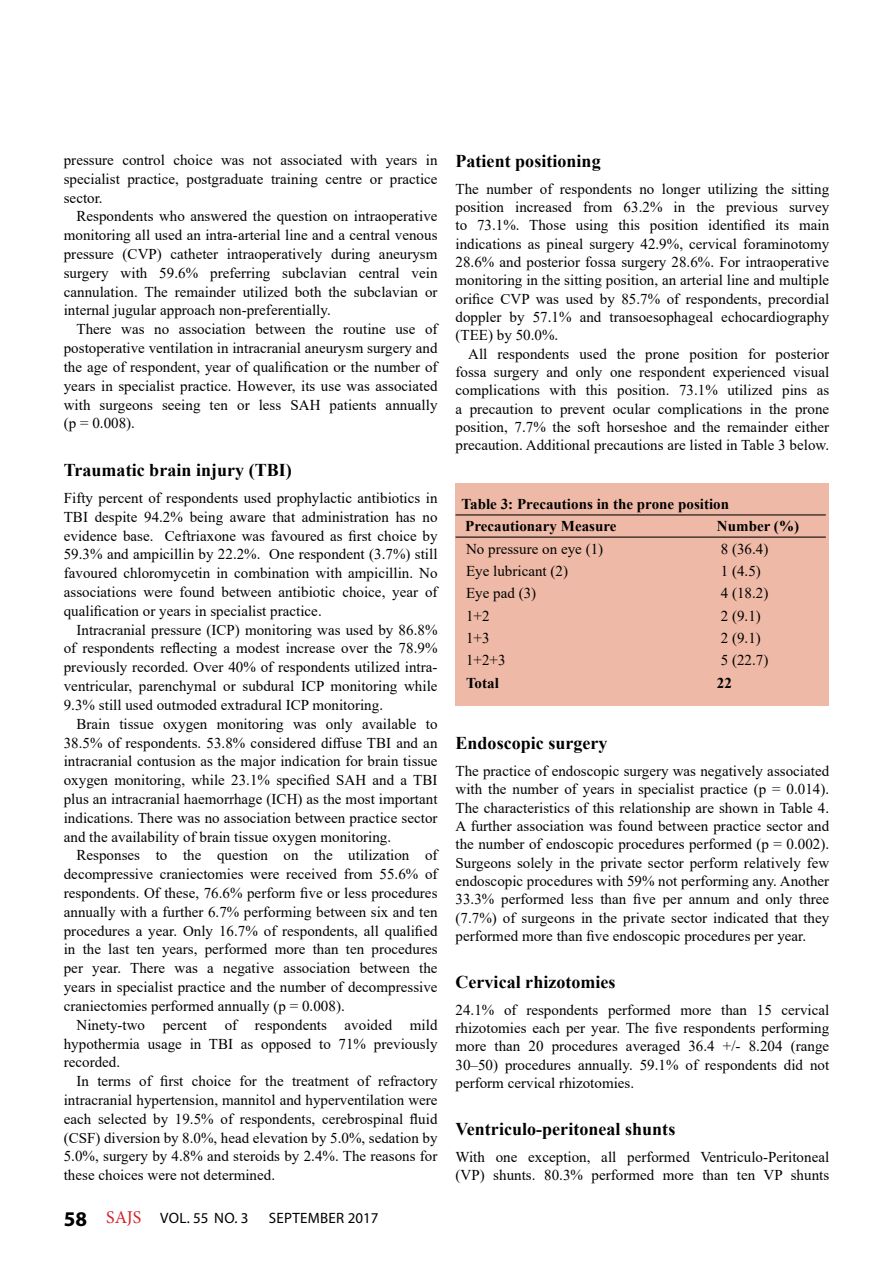
<style>
.page{position:relative;width:893px;height:1263px;background:#fff}
.page>*{position:absolute;margin:0;border:0;box-sizing:border-box;transform-origin:0 0}
.t1{font:700 18px "Times New Roman";color:#000}
.t2{font:15px/18.8px "Times New Roman";color:#000;text-align:justify}
.t3{font:700 15px/22.2px "Times New Roman";color:#000}
.t4{font:15px "Myriad Pro";letter-spacing:.02em;color:#000}
.s1{font-weight:700;font-size:21px}
.s2{font-family:"Minion Pro";font-size:18px;color:#d2232a}
</style>
<div class="page">
<div style="left:455px;top:483px;width:374px;height:222px;background:#eebaa7"></div>
<hr style="left:460px;top:514px;width:251px;height:1px;background:#000">
<hr style="left:711px;top:514px;width:115px;height:1px;background:#000">
<hr style="left:460px;top:537px;width:251px;height:1px;background:#000">
<hr style="left:711px;top:537px;width:115px;height:1px;background:#000">
<p class="t2" style="left:64px;top:150px;width:375px">pressure control choice was not associated with years in specialist practice, postgraduate training centre or practice sector.</p>
<p class="t2" style="left:64px;top:207px;width:375px;text-indent:13px">Respondents who answered the question on intraoperative monitoring all used an intra-arterial line and a central venous pressure (CVP) catheter intraoperatively during aneurysm surgery with 59.6% preferring subclavian central vein cannulation. The remainder utilized both the subclavian or internal jugular approach non-preferentially.</p>
<p class="t2" style="left:64px;top:319px;width:375px;text-indent:13px">There was no association between the routine use of postoperative ventilation in intracranial aneurysm surgery and the age of respondent, year of qualification or the number of years in specialist practice. However, its use was associated with surgeons seeing ten or less SAH patients annually (p = 0.008).</p>
<p class="t1" style="left:64px;top:457px;width:230px">Traumatic brain injury (TBI)</p>
<p class="t2" style="left:64px;top:488px;width:375px">Fifty percent of respondents used prophylactic antibiotics in TBI despite 94.2% being aware that administration has no evidence base. Ceftriaxone was favoured as first choice by 59.3% and ampicillin by 22.2%. One respondent (3.7%) still favoured chloromycetin in combination with ampicillin. No associations were found between antibiotic choice, year of qualification or years in specialist practice.</p>
<p class="t2" style="left:64px;top:620px;width:375px;text-indent:13px">Intracranial pressure (ICP) monitoring was used by 86.8% of respondents reflecting a modest increase over the 78.9% previously recorded. Over 40% of respondents utilized intra&shy;ventricular, parenchymal or subdural ICP monitoring while 9.3% still used outmoded extradural ICP monitoring.</p>
<p class="t2" style="left:64px;top:714px;width:375px;text-indent:13px">Brain tissue oxygen monitoring was only available to 38.5% of respondents. 53.8% considered diffuse TBI and an intracranial contusion as the major indication for brain tissue oxygen monitoring, while 23.1% specified SAH and a TBI plus an intracranial haemorrhage (ICH) as the most important indications. There was no association between practice sector and the availability of brain tissue oxygen monitoring.</p>
<p class="t2" style="left:64px;top:845px;width:375px;text-indent:13px">Responses to the question on the utilization of decompressive craniectomies were received from 55.6% of respondents. Of these, 76.6% perform five or less procedures annually with a further 6.7% performing between six and ten procedures a year. Only 16.7% of respondents, all qualified in the last ten years, performed more than ten procedures per year. There was a negative association between the years in specialist practice and the number of decompressive craniectomies performed annually (p = 0.008).</p>
<p class="t2" style="left:64px;top:1015px;width:375px;text-indent:13px">Ninety-two percent of respondents avoided mild hypothermia usage in TBI as opposed to 71% previously recorded.</p>
<p class="t2" style="left:64px;top:1071px;width:375px;text-indent:13px">In terms of first choice for the treatment of refractory intracranial hypertension, mannitol and hyperventilation were each selected by 19.5% of respondents, cerebrospinal fluid (CSF) diversion by 8.0%, head elevation by 5.0%, sedation by 5.0%, surgery by 4.8% and steroids by 2.4%. The reasons for these choices were not determined.</p>
<p class="t4" style="left:64px;top:1209px;width:186px"><span class="s1">58</span> <span class="s2">SAJS</span> VOL. 55 NO. 3</p>
<p class="t4" style="left:269px;top:1209px;width:111px">SEPTEMBER 2017</p>
<p class="t1" style="left:455px;top:148px;width:147px">Patient positioning</p>
<p class="t2" style="left:455px;top:179px;width:375px;line-height:18.3px">The number of respondents no longer utilizing the sitting position increased from 63.2% in the previous survey to 73.1%. Those using this position identified its main indications as pineal surgery 42.9%, cervical foraminotomy 28.6% and posterior fossa surgery 28.6%. For intraoperative monitoring in the sitting position, an arterial line and multiple orifice CVP was used by 85.7% of respondents, precordial doppler by 57.1% and transoesophageal echocardiography (TEE) by 50.0%.</p>
<p class="t2" style="left:455px;top:344px;width:375px;line-height:18.3px;text-indent:13px">All respondents used the prone position for posterior fossa surgery and only one respondent experienced visual complications with this position. 73.1% utilized pins as a precaution to prevent ocular complications in the prone position, 7.7% the soft horseshoe and the remainder either precaution. Additional precautions are listed in Table 3 below.</p>
<p class="t3" style="left:461px;top:492px;width:269px">Table 3: Precautions in the prone position<br>Precautionary Measure</p>
<p class="t3" style="left:717px;top:514px;width:84px">Number (%)</p>
<p class="t2" style="left:466px;top:539px;width:139px">No pressure on eye (1)</p>
<p class="t2" style="left:721px;top:539px;width:49px">8 (36.4)</p>
<p class="t2" style="left:466px;top:561px;width:104px">Eye lubricant (2)</p>
<p class="t2" style="left:721px;top:561px;width:42px">1 (4.5)</p>
<p class="t2" style="left:466px;top:583px;width:72px">Eye pad (3)</p>
<p class="t2" style="left:721px;top:583px;width:49px">4 (18.2)</p>
<p class="t2" style="left:466px;top:606px;width:25px">1+2</p>
<p class="t2" style="left:721px;top:606px;width:42px">2 (9.1)</p>
<p class="t2" style="left:466px;top:628px;width:25px">1+3</p>
<p class="t2" style="left:721px;top:628px;width:42px">2 (9.1)</p>
<p class="t2" style="left:466px;top:651px;width:41px">1+2+3</p>
<p class="t2" style="left:721px;top:651px;width:49px">5 (22.7)</p>
<p class="t3" style="left:466px;top:671px;width:34px">Total</p>
<p class="t3" style="left:717px;top:671px;width:17px">22</p>
<p class="t1" style="left:455px;top:730px;width:154px">Endoscopic surgery</p>
<p class="t2" style="left:455px;top:761px;width:375px;line-height:18.3px">The practice of endoscopic surgery was negatively associated with the number of years in specialist practice (p = 0.014).<br>The characteristics of this relationship are shown in Table 4.<br>A further association was found between practice sector and the number of endoscopic procedures performed (p = 0.002).<br>Surgeons solely in the private sector perform relatively few endoscopic procedures with 59% not performing any. Another 33.3% performed less than five per annum and only three (7.7%) of surgeons in the private sector indicated that they performed more than five endoscopic procedures per year.</p>
<p class="t1" style="left:455px;top:969px;width:162px">Cervical rhizotomies</p>
<p class="t2" style="left:455px;top:1000px;width:375px;line-height:18.3px">24.1% of respondents performed more than 15 cervical rhizotomies each per year. The five respondents performing more than 20 procedures averaged 36.4 +/- 8.204 (range 30–50) procedures annually. 59.1% of respondents did not perform cervical rhizotomies.</p>
<p class="t1" style="left:455px;top:1116px;width:221px">Ventriculo-peritoneal shunts</p>
<p class="t2" style="left:455px;top:1147px;width:375px;line-height:18.3px">With one exception, all performed Ventriculo-Peritoneal (VP) shunts. 80.3% performed more than ten VP shunts</p>
</div>
